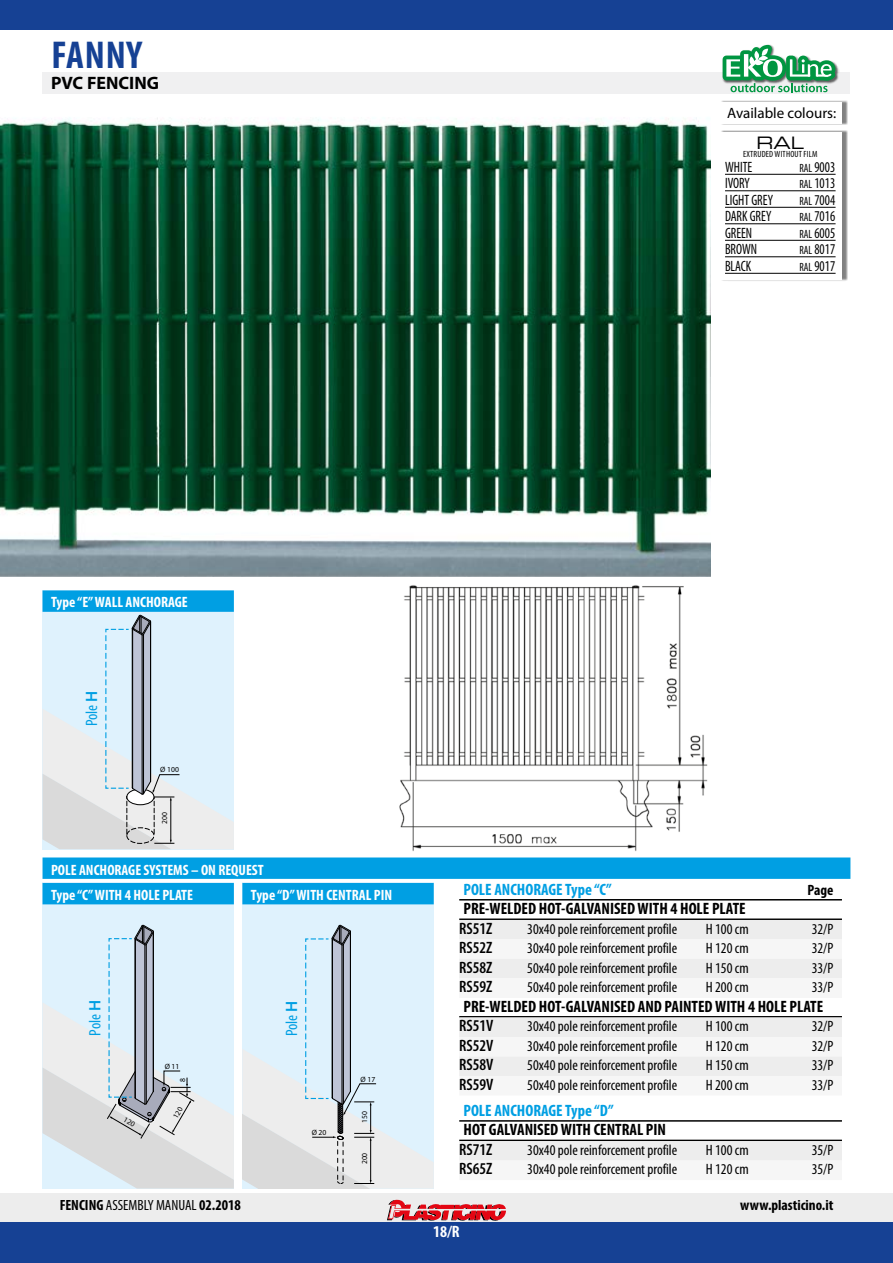
<style>
.page{position:relative;width:893px;height:1263px;background:#fff}
.page>*{position:absolute;margin:0;border:0;box-sizing:border-box;transform-origin:0 0}
.t1{font:700 condensed 39px "Myriad Pro";letter-spacing:.02em;color:#164194}
.t2{font:700 18px "Myriad Pro";color:#000}
.t3{font:17.1px "Eurostile Extended Two";color:#000}
.t4{font:700 condensed 16.5px "Myriad Pro";color:#000}
.t5{font:600 condensed 16.5px "Myriad Pro";color:#000}
.t6{font:700 condensed 16.5px "Myriad Pro";color:#009fe3}
.t7{font:condensed 16.5px "Myriad Pro";color:#009fe3}
.t8{font:700 condensed 16.5px "Myriad Pro";color:#fff}
.t9{font:condensed 15px "Myriad Pro";color:#000}
.t10{font:700 condensed 15px "Myriad Pro";color:#fff}
.t11{font:condensed 15px "Myriad Pro";color:#000;scale:.9 1}
.t12{font:700 condensed 15px "Myriad Pro";color:#000}
.t13{font:15px "Myriad Pro";color:#000}
.t14{font:condensed 9px "Myriad Pro";letter-spacing:.02em;color:#000}
.t15{font:7.65px "Myriad Pro";color:#000}
.s1{font-size:12px}
.s2{font-weight:600;font-stretch:normal}
.s3{font-weight:400}
</style>
<div class="page">
<div style="left:0;top:1193px;width:893px;height:29px;background:#ededed"></div>
<div style="left:0;top:1222px;width:893px;height:41px;background:#164194"></div>
<div style="left:0;top:0;width:893px;height:30px;background:#164194"></div>
<svg style="left:387px;top:1199px;width:119px;height:22px"></svg>
<hr style="left:459px;top:1120px;width:383px;height:2px;background:#000">
<hr style="left:459px;top:1140px;width:383px;height:1px;background:#000">
<div style="left:459px;top:1141px;width:383px;height:19px;background:#ededed"></div>
<div style="left:459px;top:1160px;width:383px;height:20px;background:#f6f6f6"></div>
<hr style="left:459px;top:899px;width:383px;height:1px;background:#000">
<hr style="left:459px;top:918px;width:383px;height:2px;background:#000">
<div style="left:459px;top:920px;width:383px;height:19px;background:#ededed"></div>
<div style="left:459px;top:939px;width:383px;height:20px;background:#f6f6f6"></div>
<div style="left:459px;top:959px;width:383px;height:19px;background:#ededed"></div>
<div style="left:459px;top:978px;width:383px;height:20px;background:#f6f6f6"></div>
<hr style="left:459px;top:1016px;width:383px;height:1px;background:#000">
<div style="left:459px;top:1017px;width:383px;height:20px;background:#ededed"></div>
<div style="left:459px;top:1037px;width:383px;height:19px;background:#f6f6f6"></div>
<div style="left:459px;top:1056px;width:383px;height:20px;background:#ededed"></div>
<div style="left:459px;top:1076px;width:383px;height:19px;background:#f6f6f6"></div>
<div style="left:43px;top:857px;width:807px;height:22px;background:#009fe3"></div>
<div style="left:43px;top:72px;width:807px;height:22px;background:#f0f0f1"></div>
<div style="left:721px;top:100px;width:127px;height:25px;background:#000;opacity:.5"></div>
<div style="left:719px;top:102px;width:123px;height:21px;background:#fff"></div>
<div style="left:721px;top:130px;width:127px;height:152px;background:#000;opacity:.5"></div>
<div style="left:719px;top:132px;width:123px;height:148px;background:#fff"></div>
<hr style="left:725px;top:174px;width:111px;height:1px;background:#000">
<hr style="left:725px;top:190px;width:111px;height:1px;background:#000">
<hr style="left:725px;top:207px;width:111px;height:1px;background:#000">
<hr style="left:725px;top:223px;width:111px;height:1px;background:#000">
<hr style="left:725px;top:240px;width:111px;height:1px;background:#000">
<hr style="left:725px;top:256px;width:111px;height:1px;background:#000">
<hr style="left:725px;top:273px;width:111px;height:1px;background:#000">
<img style="left:722px;top:44px;width:48px;height:36px">
<img style="left:835px;top:63px;width:4px;height:19px">
<svg style="left:723px;top:45px;width:112px;height:47px"></svg>
<img style="left:0;top:118px;width:710px;height:458px">
<img style="left:364px;top:576px;width:346px;height:282px">
<div style="left:43px;top:882px;width:191px;height:306px;background:#dff2fd"></div>
<div style="left:43px;top:883px;width:191px;height:21px;background:#009fe3"></div>
<div style="left:242px;top:882px;width:192px;height:306px;background:#dff2fd"></div>
<div style="left:242px;top:883px;width:192px;height:21px;background:#009fe3"></div>
<svg style="left:242px;top:925px;width:192px;height:263px"></svg>
<div style="left:43px;top:590px;width:191px;height:22px;background:#009fe3"></div>
<svg style="left:43px;top:614px;width:191px;height:235px;background:#d9e5ec"></svg>
<svg style="left:43px;top:925px;width:191px;height:263px"></svg>
<h1 class="t1" style="left:51px;top:34px;width:92px">FANNY</h1>
<p class="t2" style="left:51px;top:73px;width:110px">PVC FENCING</p>
<p class="t13" style="left:727px;top:104px;width:111px">Available colours:</p>
<p class="t3" style="left:757px;top:131px;width:49px">RAL</p>
<p class="t14" style="left:743px;top:149px;width:76px">EXTRUDED WITHOUT FILM</p>
<p class="t11" style="left:725px;top:159px;width:32px">WHITE</p>
<p class="t11" style="left:799px;top:159px;width:41px"><span class="s1">RAL</span> 9003</p>
<p class="t11" style="left:725px;top:175px;width:29px">IVORY</p>
<p class="t11" style="left:799px;top:175px;width:41px"><span class="s1">RAL</span> 1013</p>
<p class="t11" style="left:725px;top:192px;width:55px">LIGHT GREY</p>
<p class="t11" style="left:799px;top:192px;width:41px"><span class="s1">RAL</span> 7004</p>
<p class="t11" style="left:725px;top:208px;width:53px">DARK GREY</p>
<p class="t11" style="left:799px;top:208px;width:41px"><span class="s1">RAL</span> 7016</p>
<p class="t11" style="left:725px;top:225px;width:32px">GREEN</p>
<p class="t11" style="left:799px;top:225px;width:41px"><span class="s1">RAL</span> 6005</p>
<p class="t11" style="left:725px;top:241px;width:37px">BROWN</p>
<p class="t11" style="left:799px;top:241px;width:41px"><span class="s1">RAL</span> 8017</p>
<p class="t11" style="left:725px;top:258px;width:31px">BLACK</p>
<p class="t11" style="left:799px;top:258px;width:41px"><span class="s1">RAL</span> 9017</p>
<p class="t10" style="left:51px;top:594px;width:138px">Type “E” WALL ANCHORAGE</p>
<p class="t7" style="left:83px;top:726px;width:37px;rotate:-90deg">Pole <span class="s2">H</span></p>
<p class="t15" style="left:160px;top:766px;width:20px">Ø 100</p>
<p class="t15" style="left:160px;top:824px;width:13px;rotate:-90deg">200</p>
<p class="t10" style="left:51px;top:861px;width:214px">POLE ANCHORAGE SYSTEMS – ON REQUEST</p>
<p class="t10" style="left:51px;top:887px;width:144px">Type “C” WITH 4 HOLE PLATE</p>
<p class="t10" style="left:251px;top:887px;width:143px">Type “D” WITH CENTRAL PIN</p>
<p class="t7" style="left:86px;top:1035px;width:37px;rotate:-90deg">Pole <span class="s2">H</span></p>
<p class="t7" style="left:283px;top:1036px;width:37px;rotate:-90deg">Pole <span class="s2">H</span></p>
<p class="t15" style="left:165px;top:1062px;width:16px">Ø 11</p>
<p class="t15" style="left:178px;top:1081px;width:5px;rotate:-90deg">8</p>
<p class="t15" style="left:361px;top:1075px;width:16px">Ø 17</p>
<p class="t15" style="left:312px;top:1129px;width:16px">Ø 20</p>
<p class="t15" style="left:360px;top:1123px;width:13px;rotate:-90deg">150</p>
<p class="t15" style="left:360px;top:1164px;width:13px;rotate:-90deg">200</p>
<p class="t6" style="left:463px;top:880px;width:150px">POLE ANCHORAGE Type “C”</p>
<p class="t12" style="left:807px;top:881px;width:27px">Page</p>
<p class="t4" style="left:463px;top:900px;width:284px">PRE-WELDED HOT-GALVANISED WITH 4 HOLE PLATE</p>
<p class="t5" style="left:459px;top:919px;width:35px">RS51Z</p>
<p class="t9" style="left:527px;top:921px;width:151px">30x40 pole reinforcement profile</p>
<p class="t9" style="left:706px;top:921px;width:44px">H 100 cm</p>
<p class="t9" style="left:812px;top:921px;width:23px">32/P</p>
<p class="t5" style="left:459px;top:939px;width:35px">RS52Z</p>
<p class="t9" style="left:527px;top:940px;width:151px">30x40 pole reinforcement profile</p>
<p class="t9" style="left:706px;top:940px;width:44px">H 120 cm</p>
<p class="t9" style="left:812px;top:940px;width:23px">32/P</p>
<p class="t5" style="left:459px;top:958px;width:35px">RS58Z</p>
<p class="t9" style="left:527px;top:960px;width:151px">50x40 pole reinforcement profile</p>
<p class="t9" style="left:706px;top:960px;width:44px">H 150 cm</p>
<p class="t9" style="left:812px;top:960px;width:23px">33/P</p>
<p class="t5" style="left:459px;top:978px;width:35px">RS59Z</p>
<p class="t9" style="left:527px;top:979px;width:151px">50x40 pole reinforcement profile</p>
<p class="t9" style="left:706px;top:979px;width:44px">H 200 cm</p>
<p class="t9" style="left:812px;top:979px;width:23px">33/P</p>
<p class="t4" style="left:463px;top:997px;width:361px">PRE-WELDED HOT-GALVANISED AND PAINTED WITH 4 HOLE PLATE</p>
<p class="t5" style="left:459px;top:1017px;width:36px">RS51V</p>
<p class="t9" style="left:527px;top:1018px;width:151px">30x40 pole reinforcement profile</p>
<p class="t9" style="left:706px;top:1018px;width:44px">H 100 cm</p>
<p class="t9" style="left:812px;top:1018px;width:23px">32/P</p>
<p class="t5" style="left:459px;top:1036px;width:36px">RS52V</p>
<p class="t9" style="left:527px;top:1038px;width:151px">30x40 pole reinforcement profile</p>
<p class="t9" style="left:706px;top:1038px;width:44px">H 120 cm</p>
<p class="t9" style="left:812px;top:1038px;width:23px">32/P</p>
<p class="t5" style="left:459px;top:1056px;width:36px">RS58V</p>
<p class="t9" style="left:527px;top:1057px;width:151px">50x40 pole reinforcement profile</p>
<p class="t9" style="left:706px;top:1057px;width:44px">H 150 cm</p>
<p class="t9" style="left:812px;top:1057px;width:23px">33/P</p>
<p class="t5" style="left:459px;top:1075px;width:36px">RS59V</p>
<p class="t9" style="left:527px;top:1077px;width:151px">50x40 pole reinforcement profile</p>
<p class="t9" style="left:706px;top:1077px;width:44px">H 200 cm</p>
<p class="t9" style="left:812px;top:1077px;width:23px">33/P</p>
<p class="t6" style="left:463px;top:1101px;width:152px">POLE ANCHORAGE Type “D”</p>
<p class="t4" style="left:463px;top:1121px;width:204px">HOT GALVANISED WITH CENTRAL PIN</p>
<p class="t5" style="left:459px;top:1140px;width:35px">RS71Z</p>
<p class="t9" style="left:527px;top:1142px;width:151px">30x40 pole reinforcement profile</p>
<p class="t9" style="left:706px;top:1142px;width:44px">H 100 cm</p>
<p class="t9" style="left:812px;top:1142px;width:23px">35/P</p>
<p class="t5" style="left:459px;top:1160px;width:35px">RS65Z</p>
<p class="t9" style="left:527px;top:1161px;width:151px">30x40 pole reinforcement profile</p>
<p class="t9" style="left:706px;top:1161px;width:44px">H 120 cm</p>
<p class="t9" style="left:812px;top:1161px;width:23px">35/P</p>
<p class="t12" style="left:60px;top:1197px;width:183px">FENCING <span class="s3">ASSEMBLY MANUAL</span> 02.2018</p>
<p class="t12" style="left:740px;top:1197px;width:95px">www.plasticino.it</p>
<p class="t8" style="left:433px;top:1222px;width:28px">18/R</p>
</div>
